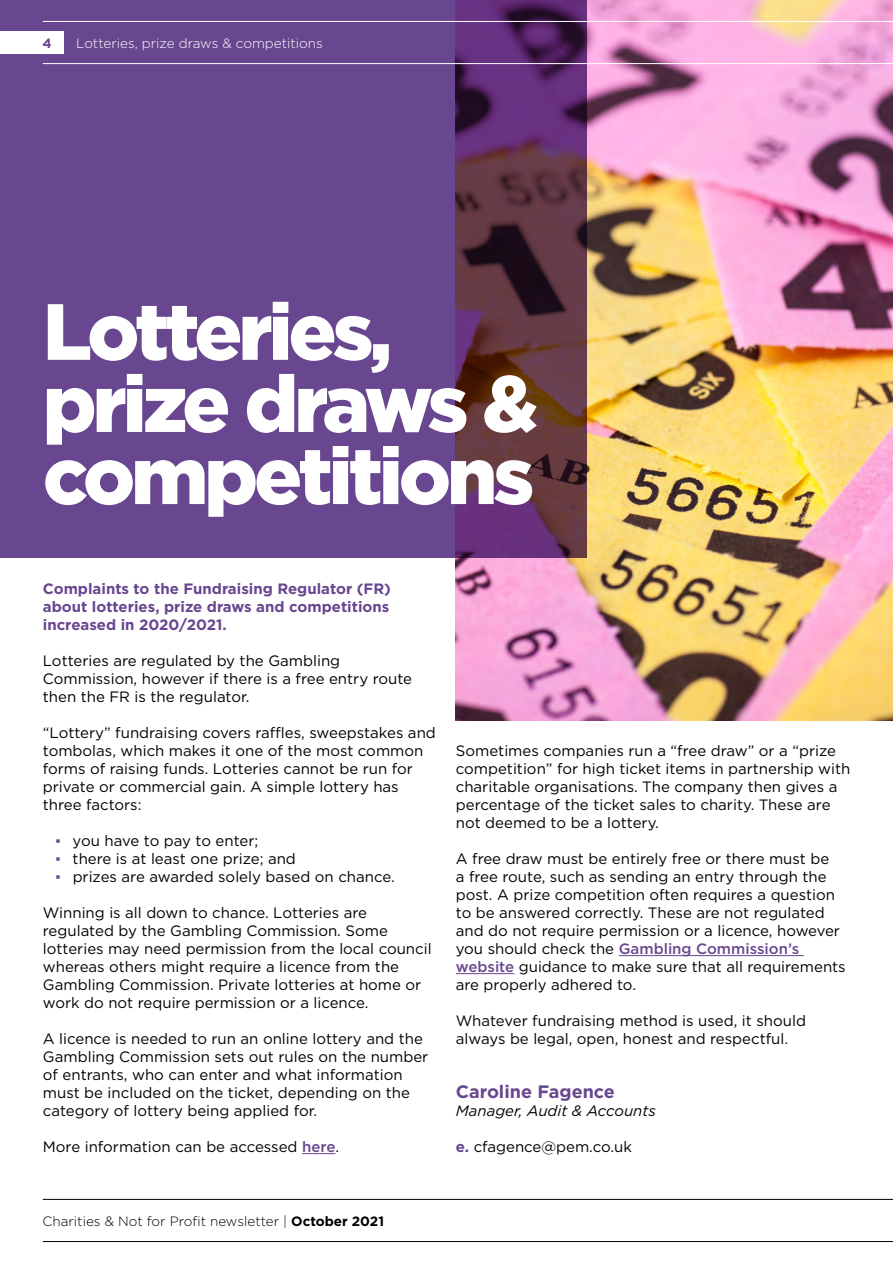
<style>
.page{position:relative;width:893px;height:1263px;background:#fff}
.page>*{position:absolute;margin:0;border:0;box-sizing:border-box;transform-origin:0 0}
.t1{font:900 79.5px/72.2px "Gotham";letter-spacing:-.05em;color:#fff}
.t2{font:700 18px "Gotham";color:#694790}
.t3{font:15px/18px "Gotham";color:#000}
.t4{font:700 15px/18px "Gotham";color:#694790;text-align:justify}
.t5{font:italic 15px "Gotham";color:#000}
.t6{font:300 13.5px "Gotham";color:#000}
.t7{font:300 13.5px "Gotham";color:#fff}
.t8{font:700 13.5px "Gotham";color:#694790}
.s1{font-family:"Arial";color:#694790}
.s2{font-weight:500;color:#694790}
.s3{font-weight:700;color:#694790}
.s4{font-weight:700}
</style>
<div class="page">
<img style="left:456px;top:0;width:437px;height:720px">
<svg style="left:0;top:0;width:587px;height:558px;background:#664180"></svg>
<hr style="left:302px;top:1153px;width:33px;height:1px;background:#694790">
<hr style="left:619px;top:955px;width:185px;height:1px;background:#694790">
<hr style="left:456px;top:973px;width:58px;height:1px;background:#694790">
<div style="left:0;top:32px;width:64px;height:22px;background:#fff"></div>
<hr style="left:43px;top:1241px;width:850px;height:1px;background:#000">
<hr style="left:43px;top:1199px;width:850px;height:1px;background:#000">
<hr style="left:43px;top:21px;width:850px;height:1px;background:#fff">
<hr style="left:43px;top:63px;width:850px;height:1px;background:#fff">
<p class="t8" style="left:43px;top:34px;width:11px">4</p>
<p class="t7" style="left:76px;top:35px;width:248px">Lotteries, prize draws &amp; competitions</p>
<h1 class="t1" style="left:43px;top:295px;width:497px">Lotteries, prize draws &amp; competitions</h1>
<p class="t4" style="left:43px;top:580px;width:349px">Complaints to the Fundraising Regulator (FR) about lotteries, prize draws and competitions increased in 2020/2021.</p>
<p class="t3" style="left:43px;top:651px;width:371px">Lotteries are regulated by the Gambling<br>Commission, however if there is a free entry route then the FR is the regulator.</p>
<p class="t3" style="left:43px;top:723px;width:394px">“Lottery” fundraising covers raffles, sweepstakes and tombolas, which makes it one of the most common forms of raising funds. Lotteries cannot be run for private or commercial gain. A simple lottery has three factors:</p>
<p class="t3" style="left:56px;top:831px;width:204px"><span class="s1">▪</span> you have to pay to enter;</p>
<p class="t3" style="left:56px;top:849px;width:242px"><span class="s1">▪</span> there is at least one prize; and</p>
<p class="t3" style="left:56px;top:867px;width:341px"><span class="s1">▪</span> prizes are awarded solely based on chance.</p>
<p class="t3" style="left:43px;top:903px;width:390px">Winning is all down to chance. Lotteries are regulated by the Gambling Commission. Some lotteries may need permission from the local council whereas others might require a licence from the Gambling Commission. Private lotteries at home or work do not require permission or a licence.</p>
<p class="t3" style="left:43px;top:1029px;width:387px">A licence is needed to run an online lottery and the Gambling Commission sets out rules on the number of entrants, who can enter and what information must be included on the ticket, depending on the category of lottery being applied for.</p>
<p class="t3" style="left:43px;top:1137px;width:298px">More information can be accessed <span class="s2">here</span>.</p>
<p class="t3" style="left:456px;top:741px;width:396px">Sometimes companies run a “free draw” or a “prize competition” for high ticket items in partnership with charitable organisations. The company then gives a percentage of the ticket sales to charity. These are not deemed to be a lottery.</p>
<p class="t3" style="left:456px;top:849px;width:391px">A free draw must be entirely free or there must be<br>a free route, such as sending an entry through the post. A prize competition often requires a question to be answered correctly. These are not regulated and do not require permission or a licence, however you should check the <span class="s2">Gambling Commission’s website</span> guidance to make sure that all requirements are properly adhered to.</p>
<p class="t3" style="left:456px;top:1011px;width:352px">Whatever fundraising method is used, it should always be legal, open, honest and respectful.</p>
<p class="t2" style="left:456px;top:1080px;width:161px">Caroline Fagence</p>
<p class="t5" style="left:456px;top:1101px;width:202px">Manager, Audit &amp; Accounts</p>
<p class="t3" style="left:456px;top:1137px;width:178px"><span class="s3">e.</span> cfagence@pem.co.uk</p>
<p class="t6" style="left:43px;top:1212px;width:343px">Charities &amp; Not for Profit newsletter | <span class="s4">October 2021</span></p>
</div>
